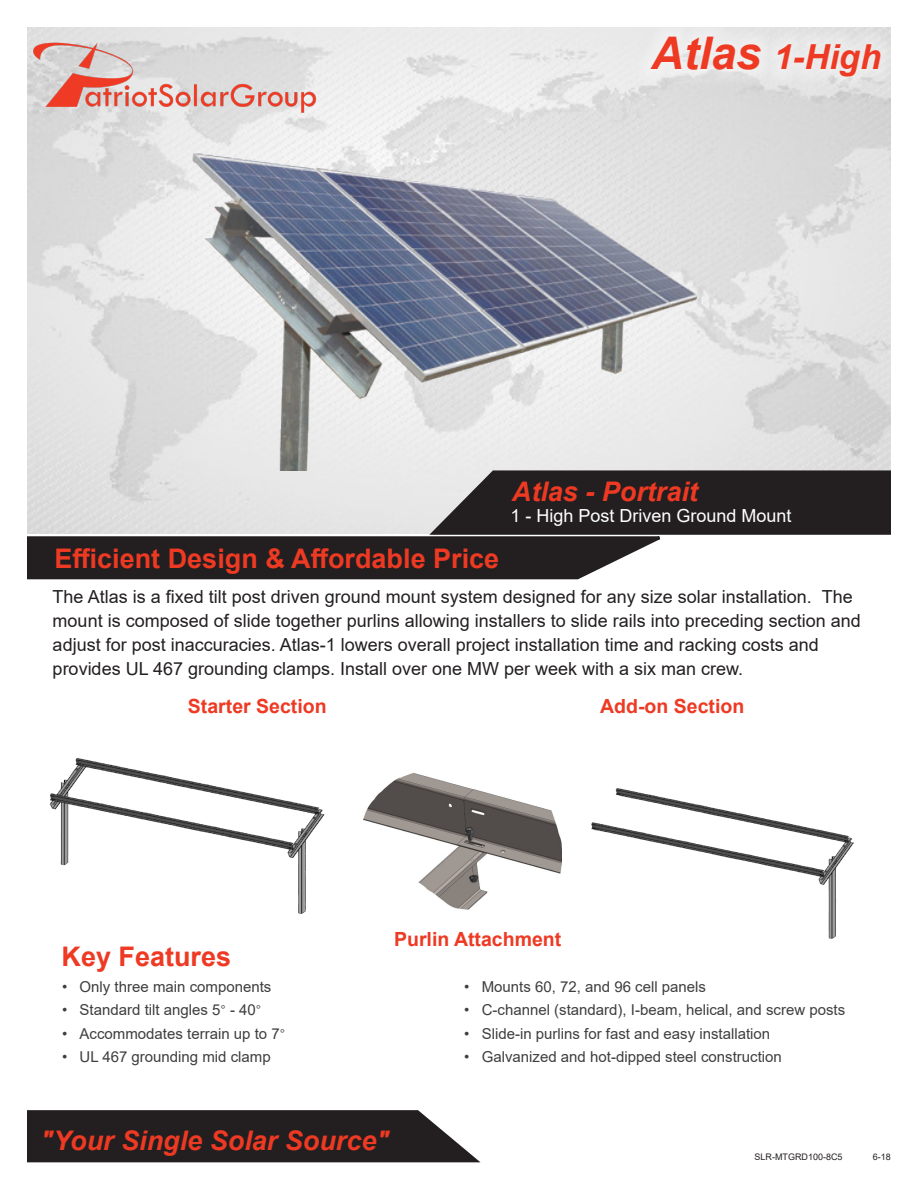
<style>
.page{position:relative;width:918px;height:1188px;background:#fff}
.page>*{position:absolute;margin:0;border:0;box-sizing:border-box;transform-origin:0 0}
.t1{font:italic 700 34.5px "Arial";color:#ee3923}
.t2{font:700 27px "Arial";color:#ee3923}
.t3{font:italic 700 27px "Arial";color:#ee3923}
.t4{font:700 19.5px "Arial";color:#ee3923}
.t5{font:18px/24px "Arial";color:#231f20}
.t6{font:18px "Arial";color:#fff}
.t7{font:15px "Arial";color:#3e3e3f}
.t8{font:9px "Arial";color:#231f20}
.s1{font-size:45px}
.s2{font-size:13.5px;color:#57585a}
</style>
<div class="page">
<img style="left:27px;top:27px;width:864px;height:442px">
<svg style="left:27px;top:1110px;width:453px;height:52px;background:#322e2f"></svg>
<img style="left:31px;top:37px;width:287px;height:81px">
<svg style="left:27px;top:469px;width:864px;height:111px;background:#7b7979"></svg>
<img style="left:143px;top:49px;width:632px;height:421px">
<div style="left:634px;top:21px;width:263px;height:72px;background:#fff;opacity:.75"></div>
<img style="left:50px;top:758px;width:275px;height:156px">
<img style="left:591px;top:788px;width:263px;height:151px">
<img style="left:363px;top:772px;width:198px;height:138px">
<p class="t1" style="left:651px;top:34px;width:231px"><span class="s1">Atlas</span> 1-High</p>
<p class="t2" style="left:55px;top:539px;width:446px">Efficient Design &amp; Affordable Price</p>
<p class="t3" style="left:512px;top:474px;width:188px">Atlas - Portrait</p>
<p class="t6" style="left:510px;top:504px;width:283px">1 - High Post Driven Ground Mount</p>
<p class="t5" style="left:53px;top:584px;width:810px">The Atlas is a fixed tilt post driven ground mount system designed for any size solar installation. The mount is composed of slide together purlins allowing installers to slide rails into preceding section and</p>
<p class="t5" style="left:53px;top:632px;width:768px">adjust for post inaccuracies. Atlas-1 lowers overall project installation time and racking costs and</p>
<p class="t5" style="left:53px;top:656px;width:692px">provides UL 467 grounding clamps. Install over one MW per week with a six man crew.</p>
<p class="t4" style="left:188px;top:692px;width:140px">Starter Section</p>
<p class="t4" style="left:600px;top:692px;width:146px">Add-on Section</p>
<p class="t2" style="left:62px;top:938px;width:171px">Key Features</p>
<p class="t7" style="left:62px;top:977px;width:211px">• Only three main components</p>
<p class="t7" style="left:62px;top:1000px;width:201px">• Standard tilt angles 5<span class="s2">°</span> - 40<span class="s2">°</span></p>
<p class="t7" style="left:62px;top:1023px;width:224px">• Accommodates terrain up to 7<span class="s2">°</span></p>
<p class="t7" style="left:62px;top:1046px;width:210px">• UL 467 grounding mid clamp</p>
<p class="t4" style="left:394px;top:926px;width:169px">Purlin Attachment</p>
<p class="t7" style="left:464px;top:977px;width:243px">• Mounts 60, 72, and 96 cell panels</p>
<p class="t7" style="left:464px;top:1000px;width:382px">• C-channel (standard), I-beam, helical, and screw posts</p>
<p class="t7" style="left:464px;top:1023px;width:307px">• Slide-in purlins for fast and easy installation</p>
<p class="t7" style="left:464px;top:1046px;width:319px">• Galvanized and hot-dipped steel construction</p>
<p class="t3" style="left:40px;top:1122px;width:350px">"Your Single Solar Source"</p>
<p class="t8" style="left:755px;top:1151px;width:90px">SLR-MTGRD100-8C5</p>
<p class="t8" style="left:873px;top:1151px;width:20px">6-18</p>
</div>
